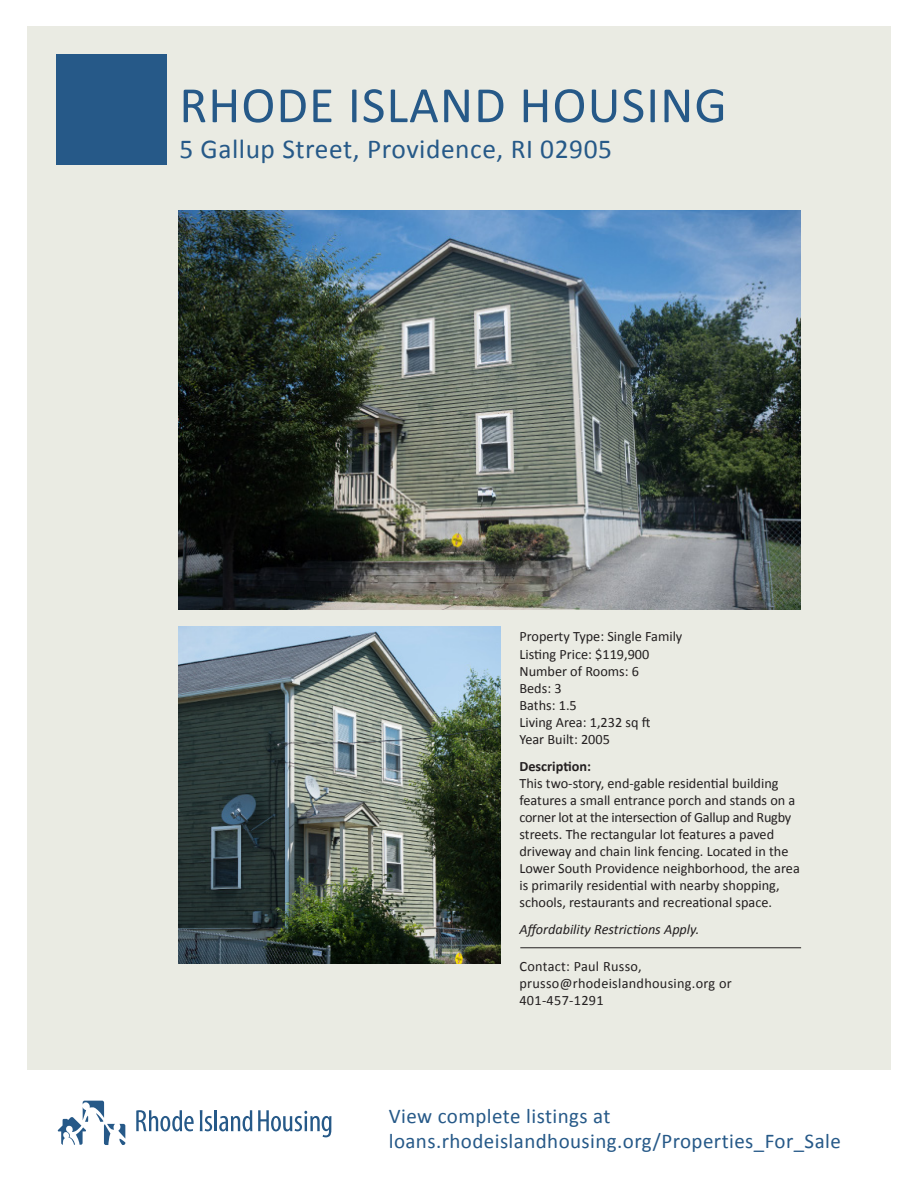
<style>
.page{position:relative;width:918px;height:1188px;background:#fff}
.page>*{position:absolute;margin:0;border:0;box-sizing:border-box;transform-origin:0 0}
.t1{font:51.45px "Calibri";letter-spacing:.02em;color:#265988}
.t2{font:27.45px "Calibri";letter-spacing:.02em;color:#265988}
.t3{font:21px/25.2px "Calibri";letter-spacing:.02em;color:#265988}
.t4{font:14.25px/17.1px "Calibri";color:#231f20}
.t5{font:14.25px/17.1px "Calibri";letter-spacing:.02em;color:#231f20}
.t6{font:italic 14.25px "Calibri";color:#231f20}
.s1{font-weight:700}
</style>
<div class="page">
<div style="left:27px;top:26px;width:864px;height:1043px;background:#eaebe3"></div>
<div style="left:57px;top:54px;width:110px;height:110px;background:#265988"></div>
<img style="left:178px;top:211px;width:622px;height:398px">
<img style="left:178px;top:626px;width:322px;height:337px">
<svg style="left:58px;top:1101px;width:67px;height:44px"></svg>
<svg style="left:136px;top:1110px;width:58px;height:21px"></svg>
<svg style="left:200px;top:1110px;width:12px;height:21px"></svg>
<hr style="left:214px;top:1110px;width:3px;height:21px;background:#265988">
<svg style="left:219px;top:1110px;width:33px;height:21px"></svg>
<svg style="left:258px;top:1110px;width:73px;height:27px"></svg>
<hr style="left:520px;top:947px;width:281px;height:1px;background:#231f20">
<p class="t1" style="left:179px;top:73px;width:549px">RHODE ISLAND HOUSING</p>
<p class="t2" style="left:179px;top:132px;width:434px">5 Gallup Street, Providence, RI 02905</p>
<p class="t4" style="left:519px;top:628px;width:164px">Property Type: Single Family</p>
<p class="t4" style="left:519px;top:645px;width:131px">Listing Price: $119,900</p>
<p class="t4" style="left:519px;top:662px;width:121px">Number of Rooms: 6</p>
<p class="t4" style="left:519px;top:679px;width:44px">Beds: 3</p>
<p class="t4" style="left:519px;top:697px;width:59px">Baths: 1.5</p>
<p class="t4" style="left:519px;top:714px;width:133px">Living Area: 1,232 sq ft</p>
<p class="t4" style="left:519px;top:731px;width:92px">Year Built: 2005</p>
<p class="t4" style="left:519px;top:757px;width:282px"><span class="s1">Description:<br></span>This two-story, end-gable residential building features a small entrance porch and stands on a corner lot at the intersection of Gallup and Rugby streets. The rectangular lot features a paved driveway and chain link fencing. Located in the Lower South Providence neighborhood, the area is primarily residential with nearby shopping, schools, restaurants and recreational space.</p>
<p class="t6" style="left:519px;top:919px;width:182px">Affordability Restrictions Apply.</p>
<p class="t5" style="left:519px;top:958px;width:214px">Contact: Paul Russo, prusso@rhodeislandhousing.org or<br>401-457-1291</p>
<p class="t3" style="left:389px;top:1103px;width:454px">View complete listings at loans.rhodeislandhousing.org/Properties_For_Sale</p>
</div>
